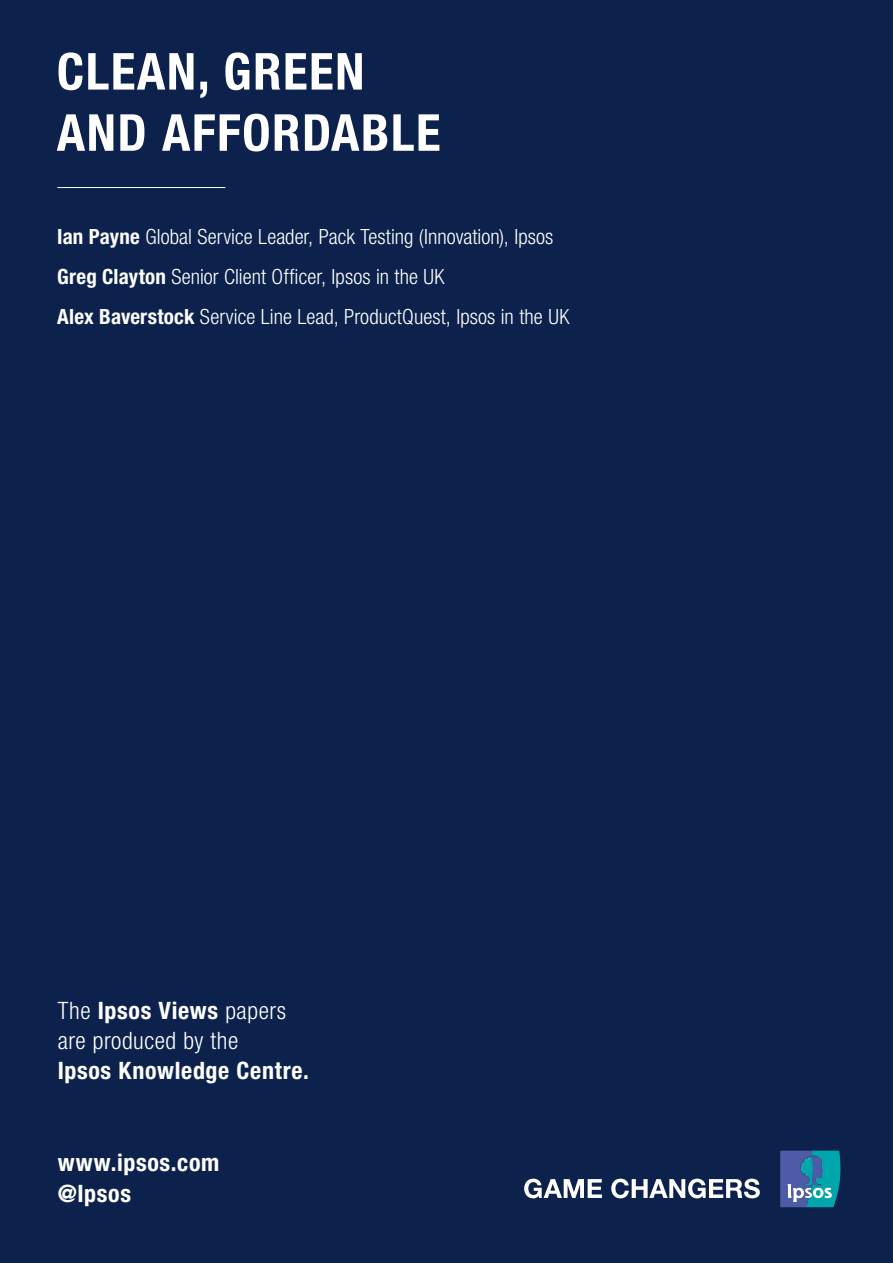
<style>
.page{position:relative;width:893px;height:1263px;background:#0c224c}
.page>*{position:absolute;margin:0;border:0;box-sizing:border-box;transform-origin:0 0}
.t1{font:700 condensed 51px/61.2px "Helvetica Neue LT Std";letter-spacing:.03em;color:#fff}
.t2{font:700 condensed 24px/31px "Helvetica Neue LT Std";letter-spacing:.03em;color:#fff}
.t3{font:300 condensed 24px/30px "Helvetica Neue LT Std";letter-spacing:.02em;color:#fff}
.t4{font:300 condensed 21px/40px "Helvetica Neue LT Std";letter-spacing:.005em;color:#fff}
.s1{font-weight:700}
</style>
<div class="page">
<svg style="left:780px;top:1150px;width:61px;height:57px;background:#3883aa"></svg>
<svg style="left:524px;top:1178px;width:236px;height:20px"></svg>
<hr style="left:57px;top:187px;width:168px;height:1px;background:#fff">
<h1 class="t1" style="left:57px;top:40px;width:385px">CLEAN, GREEN<br>AND AFFORDABLE</h1>
<p class="t4" style="left:57px;top:216px;width:514px"><span class="s1">Ian Payne</span> Global Service Leader, Pack Testing (Innovation), Ipsos<br><span class="s1">Greg Clayton</span> Senior Client Officer, Ipsos in the UK<br><span class="s1">Alex Baverstock</span> Service Line Lead, ProductQuest, Ipsos in the UK</p>
<p class="t3" style="left:58px;top:995px;width:230px">The <span class="s1">Ipsos Views</span> papers are produced by the</p>
<p class="t2" style="left:58px;top:1054px;width:253px">Ipsos Knowledge Centre.</p>
<p class="t2" style="left:58px;top:1147px;width:163px">www.ipsos.com @Ipsos</p>
</div>
